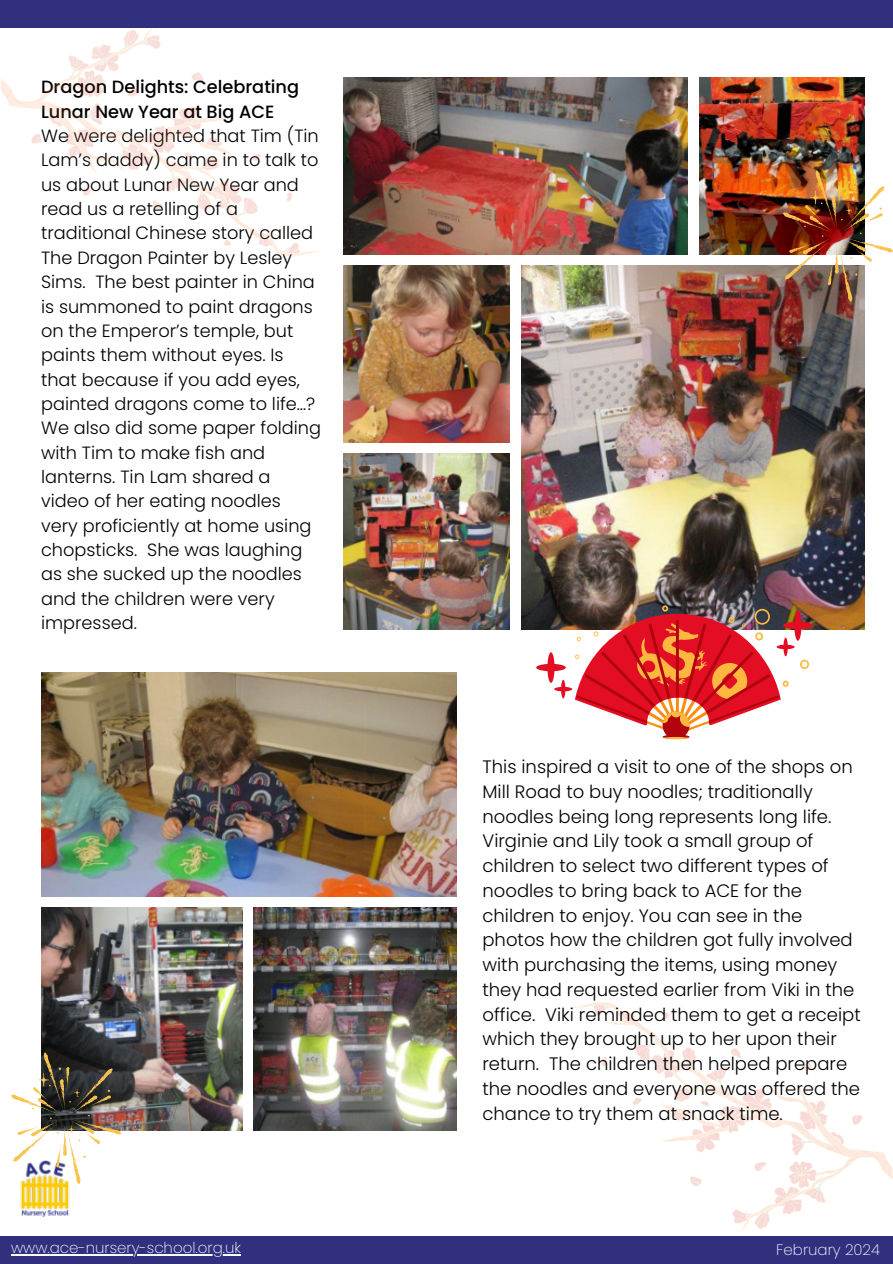
<style>
.page{position:relative;width:893px;height:1264px;background:#fff}
.page>*{position:absolute;margin:0;border:0;box-sizing:border-box;transform-origin:0 0}
.t1{font:300 18px/24.8px "Poppins";color:#000}
.t2{font:300 17.7px/24.3px "Poppins";color:#000}
.t3{font:500 17.7px/24.3px "Poppins";color:#000}
.t4{font:200 15px "Poppins";color:#fff}
</style>
<div class="page">
<img style="left:41px;top:672px;width:415px;height:224px">
<img style="left:41px;top:907px;width:201px;height:223px">
<img style="left:254px;top:907px;width:202px;height:223px">
<img style="left:343px;top:77px;width:344px;height:177px">
<img style="left:699px;top:77px;width:165px;height:177px">
<img style="left:343px;top:265px;width:167px;height:177px">
<img style="left:521px;top:265px;width:343px;height:365px">
<img style="left:343px;top:453px;width:167px;height:177px">
<div style="left:0;top:0;width:892px;height:27px;background:#30307f"></div>
<div style="left:0;top:1236px;width:892px;height:27px;background:#30307f"></div>
<img style="left:20px;top:1184px;width:50px;height:33px">
<img style="left:782px;top:170px;width:110px;height:132px">
<svg style="left:572px;top:1002px;width:320px;height:229px"></svg>
<svg style="left:1px;top:27px;width:320px;height:230px"></svg>
<svg style="left:536px;top:605px;width:276px;height:134px"></svg>
<hr style="left:11px;top:1253px;width:230px;height:2px;background:#fff">
<img style="left:11px;top:1052px;width:110px;height:132px">
<p class="t3" style="left:41px;top:75px;width:259px">Dragon Delights: Celebrating<br>Lunar New Year at Big ACE</p>
<p class="t2" style="left:41px;top:124px;width:281px">We were delighted that Tim (Tin<br>Lam’s daddy) came in to talk to us about Lunar New Year and read us a retelling of a traditional Chinese story called<br>The Dragon Painter by Lesley<br>Sims. The best painter in China is summoned to paint dragons on the Emperor’s temple, but paints them without eyes. Is that because if you add eyes, painted dragons come to life…?<br>We also did some paper folding with Tim to make fish and lanterns. Tin Lam shared a video of her eating noodles very proficiently at home using chopsticks. She was laughing as she sucked up the noodles and the children were very impressed.</p>
<p class="t1" style="left:482px;top:754px;width:380px">This inspired a visit to one of the shops on Mill Road to buy noodles; traditionally noodles being long represents long life.<br>Virginie and Lily took a small group of children to select two different types of noodles to bring back to ACE for the children to enjoy. You can see in the photos how the children got fully involved with purchasing the items, using money they had requested earlier from Viki in the office. Viki reminded them to get a receipt which they brought up to her upon their return. The children then helped prepare the noodles and everyone was offered the chance to try them at snack time.</p>
<p class="t4" style="left:11px;top:1238px;width:231px">www.ace-nursery-school.org.uk</p>
<p class="t4" style="left:776px;top:1240px;width:105px">February 2024</p>
</div>
